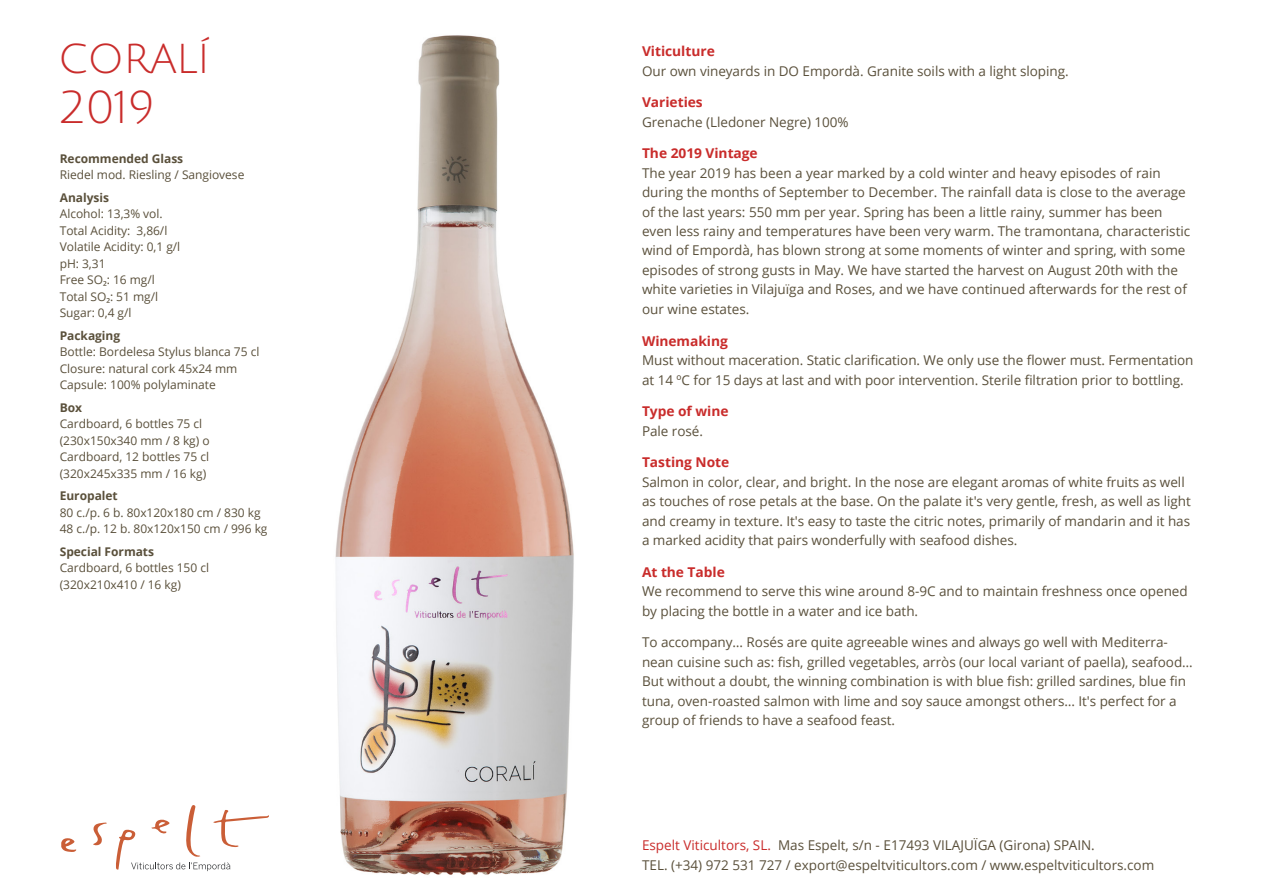
<style>
.page{position:relative;width:1263px;height:893px;background:#fff}
.page>*{position:absolute;margin:0;border:0;box-sizing:border-box;transform-origin:0 0}
.t1{font:45px/49.5px "Julius Sans One";letter-spacing:-.015em;color:#c92c2b}
.t2{font:13.5px/19.5px "Open Sans";letter-spacing:-.005em;color:#5a503b}
.t3{font:700 13.5px "Open Sans";letter-spacing:-.005em;color:#c92c2b}
.t4{font:12px/16.5px "Open Sans";letter-spacing:-.005em;color:#5a503b}
.t5{font:700 12px "Open Sans";letter-spacing:-.005em;color:#5a503b}
.s1{font-family:"Myriad Pro"}
.s2{color:#c92c2b}
</style>
<div class="page">
<img style="left:95px;top:35px;width:479px;height:840px">
<svg style="left:93px;top:822px;width:14px;height:23px"></svg>
<svg style="left:61px;top:838px;width:15px;height:14px"></svg>
<svg style="left:116px;top:805px;width:153px;height:66px"></svg>
<h1 class="t1" style="left:58px;top:34px;width:153px">CORALÍ<br>2019</h1>
<p class="t5" style="left:60px;top:150px;width:125px">Recommended Glass</p>
<p class="t4" style="left:60px;top:167px;width:186px">Riedel mod. Riesling / Sangiovese</p>
<p class="t5" style="left:60px;top:189px;width:51px">Analysis</p>
<p class="t4" style="left:60px;top:206px;width:122px">Alcohol: 13,3% vol.<br>Total Acidity: 3,86/l<br>Volatile Acidity: 0,1 g/l pH: 3,31<br>Free SO<span class="s1">2</span>: 16 mg/l<br>Total SO<span class="s1">2</span>: 51 mg/l<br>Sugar: 0,4 g/l</p>
<p class="t5" style="left:60px;top:327px;width:62px">Packaging</p>
<p class="t4" style="left:60px;top:344px;width:201px">Bottle: Bordelesa Stylus blanca 75 cl<br>Closure: natural cork 45x24 mm<br>Capsule: 100% polylaminate</p>
<p class="t5" style="left:60px;top:399px;width:24px">Box</p>
<p class="t4" style="left:60px;top:416px;width:151px">Cardboard, 6 bottles 75 cl (230x150x340 mm / 8 kg) o<br>Cardboard, 12 bottles 75 cl (320x245x335 mm / 16 kg)</p>
<p class="t5" style="left:60px;top:488px;width:59px">Europalet</p>
<p class="t4" style="left:60px;top:504px;width:209px">80 c./p. 6 b. 80x120x180 cm / 830 kg<br>48 c./p. 12 b. 80x120x150 cm / 996 kg</p>
<p class="t5" style="left:60px;top:543px;width:96px">Special Formats</p>
<p class="t4" style="left:60px;top:560px;width:151px">Cardboard, 6 bottles 150 cl (320x210x410 / 16 kg)</p>
<p class="t3" style="left:642px;top:42px;width:74px">Viticulture</p>
<p class="t2" style="left:642px;top:61px;width:428px">Our own vineyards in DO Empordà. Granite soils with a light sloping.</p>
<p class="t3" style="left:642px;top:93px;width:62px">Varieties</p>
<p class="t2" style="left:642px;top:112px;width:208px">Grenache (Lledoner Negre) 100%</p>
<p class="t3" style="left:642px;top:144px;width:117px">The 2019 Vintage</p>
<p class="t2" style="left:642px;top:163px;width:550px">The year 2019 has been a year marked by a cold winter and heavy episodes of rain during the months of September to December. The rainfall data is close to the average of the last years: 550 mm per year. Spring has been a little rainy, summer has been even less rainy and temperatures have been very warm. The tramontana, characteristic wind of Empordà, has blown strong at some moments of winter and spring, with some episodes of strong gusts in May. We have started the harvest on August 20th with the white varieties in Vilajuïga and Roses, and we have continued afterwards for the rest of our wine estates.</p>
<p class="t3" style="left:642px;top:331px;width:87px">Winemaking</p>
<p class="t2" style="left:642px;top:350px;width:553px">Must without maceration. Static clarification. We only use the flower must. Fermentation at 14 ºC for 15 days at last and with poor intervention. Sterile filtration prior to bottling.</p>
<p class="t3" style="left:642px;top:402px;width:88px">Type of wine</p>
<p class="t2" style="left:642px;top:421px;width:63px">Pale rosé.</p>
<p class="t3" style="left:642px;top:453px;width:89px">Tasting Note</p>
<p class="t2" style="left:642px;top:472px;width:550px">Salmon in color, clear, and bright. In the nose are elegant aromas of white fruits as well as touches of rose petals at the base. On the palate it's very gentle, fresh, as well as light and creamy in texture. It's easy to taste the citric notes, primarily of mandarin and it has a marked acidity that pairs wonderfully with seafood dishes.</p>
<p class="t3" style="left:642px;top:562px;width:84px">At the Table</p>
<p class="t2" style="left:642px;top:581px;width:547px">We recommend to serve this wine around 8-9C and to maintain freshness once opened by placing the bottle in a water and ice bath.</p>
<p class="t2" style="left:642px;top:632px;width:552px">To accompany… Rosés are quite agreeable wines and always go well with Mediterra&shy;nean cuisine such as: fish, grilled vegetables, arròs (our local variant of paella), seafood… But without a doubt, the winning combination is with blue fish: grilled sardines, blue fin tuna, oven-roasted salmon with lime and soy sauce amongst others… It's perfect for a group of friends to have a seafood feast.</p>
<p class="t2" style="left:642px;top:835px;width:514px"><span class="s2">Espelt Viticultors, SL.</span> Mas Espelt, s/n - E17493 VILAJUÏGA (Girona) SPAIN.<br>TEL. (+34) 972 531 727 / export@espeltviticultors.com / www.espeltviticultors.com</p>
</div>
